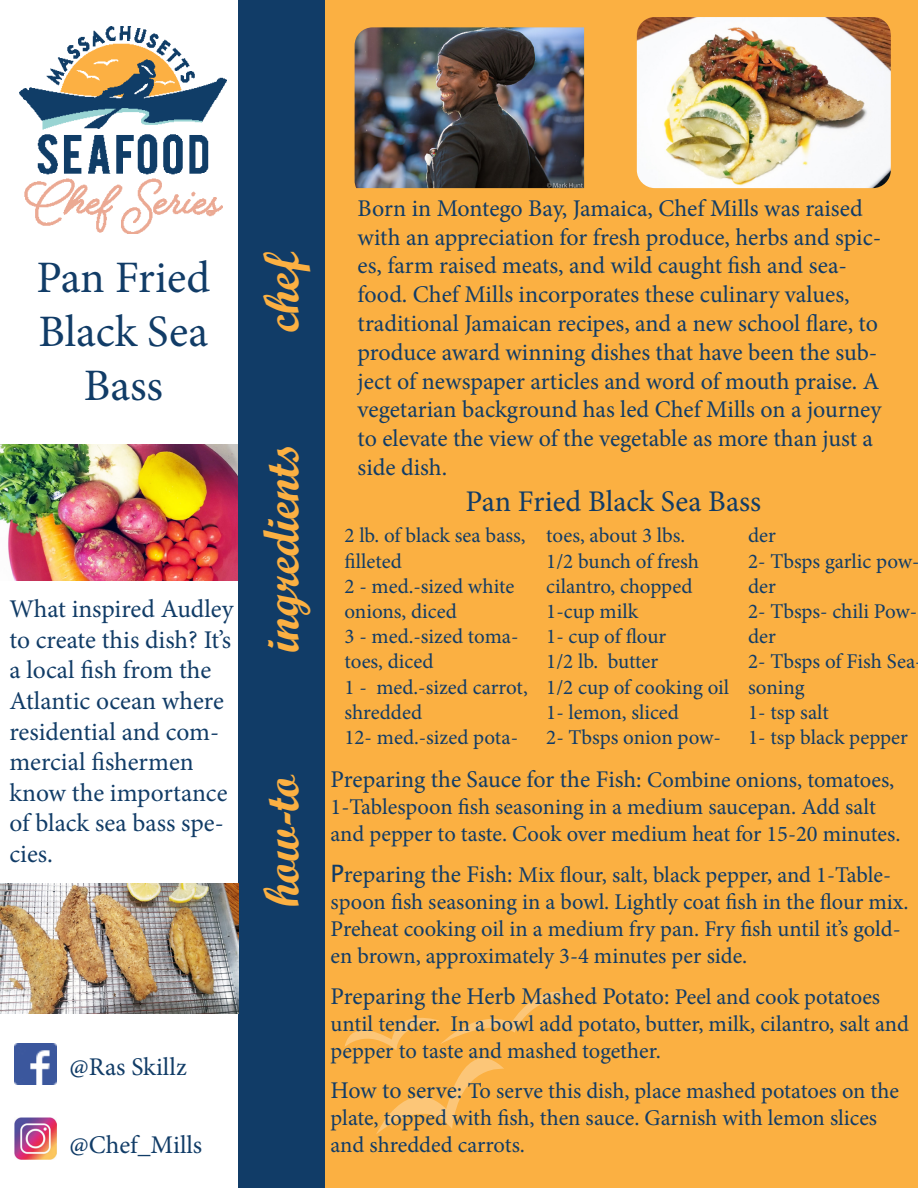
<style>
.page{position:relative;width:918px;height:1188px;background:#fff}
.page>*{position:absolute;margin:0;border:0;box-sizing:border-box;transform-origin:0 0}
.t1{font:49.5px "Script MT Bold";letter-spacing:-.01em;color:#fbb042}
.t2{font:45px/54px "Minion Pro";color:#113c67;text-align:center}
.t3{font:30px "Minion Pro";color:#113c67}
.t4{font:25.5px/30.6px "Minion Pro";color:#113c67}
.t5{font:24px/28.8px "Minion Pro";letter-spacing:-.005em;color:#113c67}
.t6{font:22.5px/27px "Minion Pro";color:#113c67}
.t7{font:21px/25.2px "Minion Pro";color:#113c67}
.s1{font-size:22.5px}
.s2{font-family:"Lucida Sans Unicode";font-size:24px}
.s3{font-size:24px}
</style>
<div class="page">
<div style="left:322px;top:0;width:596px;height:1188px;background:#fbb042"></div>
<img style="left:0;top:445px;width:239px;height:136px">
<div style="left:239px;top:0;width:86px;height:1188px;background:#113c67"></div>
<img style="left:19px;top:26px;width:207px;height:208px">
<img style="left:355px;top:27px;width:229px;height:161px">
<svg style="left:344px;top:991px;width:228px;height:143px"></svg>
<img style="left:637px;top:17px;width:254px;height:171px">
<img style="left:15px;top:1118px;width:41px;height:41px">
<img style="left:0;top:884px;width:239px;height:129px">
<img style="left:15px;top:1043px;width:41px;height:42px">
<p class="t2" style="left:37px;top:251px;width:175px">Pan Fried<br>Black Sea<br>Bass</p>
<p class="t4" style="left:9px;top:594px;width:226px">What inspired Audley to create this dish? It’s a local fish from the<br>Atlantic ocean where residential and com&shy;mercial fishermen know the importance of black sea bass spe&shy;cies.</p>
<p class="t4" style="left:70px;top:1051px;width:119px">@Ras Skillz</p>
<p class="t1" style="left:251px;top:332px;width:81px;rotate:-90deg">chef</p>
<p class="t1" style="left:251px;top:652px;width:210px;rotate:-90deg">ingredients</p>
<p class="t1" style="left:251px;top:906px;width:133px;rotate:-90deg">how-to</p>
<p class="t5" style="left:358px;top:194px;width:525px">Born in Montego Bay, Jamaica, Chef Mills was raised with an appreciation for fresh produce, herbs and spic&shy;es, farm raised meats, and wild caught fish and sea&shy;food. Chef Mills incorporates these culinary values, traditional Jamaican recipes, and a new school flare, to produce award winning dishes that have been the sub&shy;ject of newspaper articles and word of mouth praise. A vegetarian background has led Chef Mills on a journey to elevate the view of the vegetable as more than just a side dish.</p>
<p class="t3" style="left:466px;top:481px;width:297px">Pan Fried Black Sea Bass</p>
<p class="t7" style="left:344px;top:523px;width:183px">2 lb. of black sea bass, filleted</p>
<p class="t7" style="left:344px;top:574px;width:171px">2 - med.-sized white onions, diced</p>
<p class="t7" style="left:344px;top:624px;width:176px">3 - med.-sized toma&shy;toes, diced</p>
<p class="t7" style="left:344px;top:674px;width:185px">1 - med.-sized carrot, shredded</p>
<p class="t7" style="left:344px;top:725px;width:175px">12- med.-sized pota-</p>
<p class="t7" style="left:748px;top:523px;width:29px">der</p>
<p class="t7" style="left:748px;top:548px;width:173px">2- Tbsps garlic pow&shy;der</p>
<p class="t7" style="left:748px;top:599px;width:171px">2- Tbsps- chili Pow&shy;der</p>
<p class="t7" style="left:748px;top:649px;width:169px">2- Tbsps of Fish Sea soning</p>
<p class="t7" style="left:748px;top:700px;width:82px">1- tsp salt</p>
<p class="t7" style="left:748px;top:725px;width:161px">1- tsp black pepper</p>
<p class="t5" style="left:331px;top:765px;width:565px">Preparing the Sauce for the Fish: <span class="s1">Combine onions, tomatoes,</span></p>
<p class="t6" style="left:331px;top:793px;width:571px">1-Tablespoon fish seasoning in a medium saucepan. Add salt and pepper to taste. Cook over medium heat for 15-20 minutes.</p>
<p class="t6" style="left:331px;top:861px;width:580px"><span class="s2">P</span><span class="s3">reparing the Fish:</span> Mix flour, salt, black pepper, and 1-Table&shy;spoon fish seasoning in a bowl. Lightly coat fish in the flour mix.<br>Preheat cooking oil in a medium fry pan. Fry fish until it’s gold&shy;en brown, approximately 3-4 minutes per side.</p>
<p class="t5" style="left:331px;top:982px;width:551px">Preparing the Herb Mashed Potato: <span class="s1">Peel and cook potatoes</span></p>
<p class="t6" style="left:331px;top:1010px;width:580px">until tender. In a bowl add potato, butter, milk, cilantro, salt and pepper to taste and mashed together.</p>
<p class="t6" style="left:331px;top:1078px;width:570px"><span class="s3">How to serve:</span> To serve this dish, place mashed potatoes on the plate, topped with fish, then sauce. Garnish with lemon slices</p>
<p class="t7" style="left:546px;top:523px;width:141px">toes, about 3 lbs.</p>
<p class="t7" style="left:546px;top:548px;width:154px">1/2 bunch of fresh cilantro, chopped</p>
<p class="t7" style="left:546px;top:599px;width:94px">1-cup milk</p>
<p class="t7" style="left:546px;top:624px;width:122px">1- cup of flour</p>
<p class="t7" style="left:546px;top:649px;width:114px">1/2 lb. butter</p>
<p class="t7" style="left:546px;top:674px;width:184px">1/2 cup of cooking oil</p>
<p class="t7" style="left:546px;top:700px;width:134px">1- lemon, sliced</p>
<p class="t7" style="left:546px;top:725px;width:176px">2- Tbsps onion pow-</p>
<p class="t4" style="left:70px;top:1129px;width:134px">@Chef_Mills</p>
<p class="t6" style="left:331px;top:1132px;width:196px">and shredded carrots.</p>
</div>
